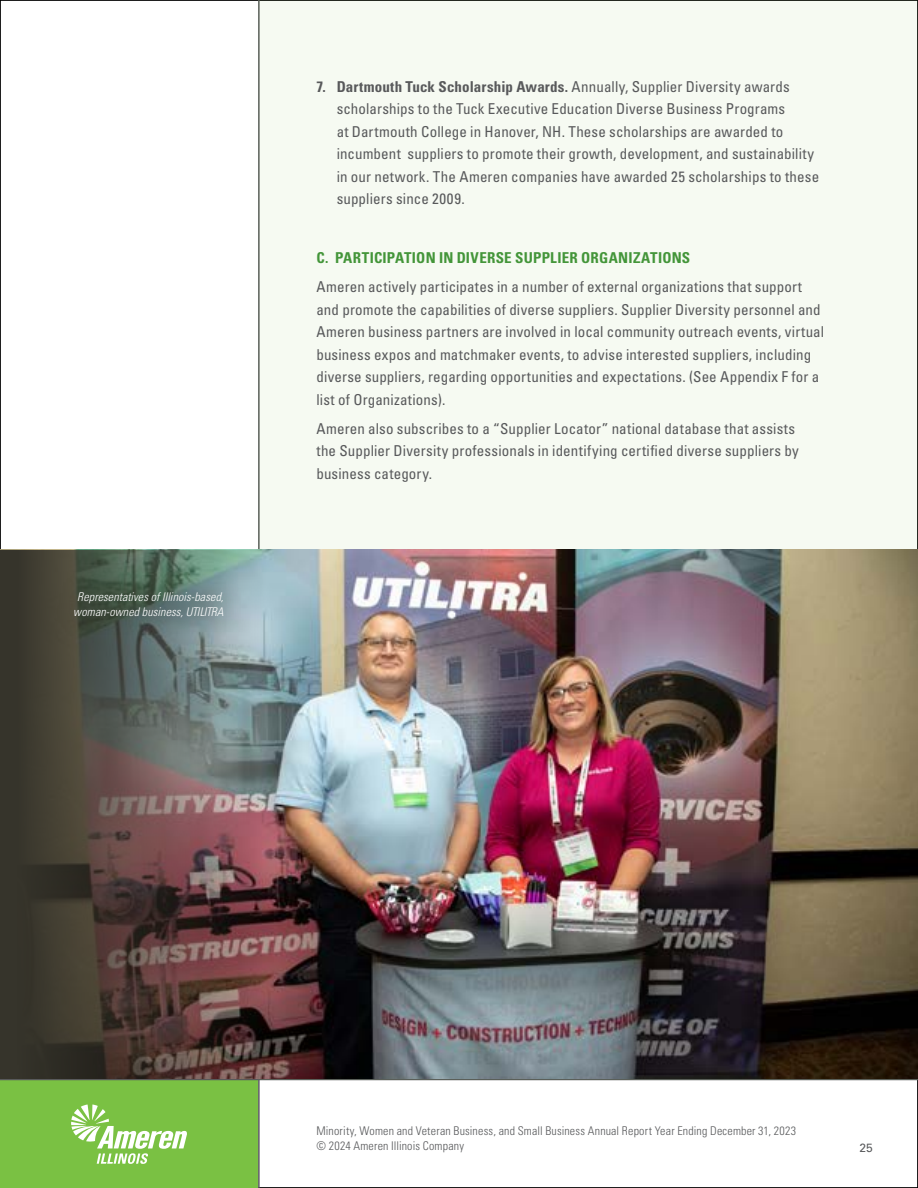
<style>
.page{position:relative;width:918px;height:1188px;background:#fff}
.page>*{position:absolute;margin:0;border:0;box-sizing:border-box;transform-origin:0 0}
.t1{font:condensed 15px/22.5px "Univers LT Std";letter-spacing:.01em;color:#58595b}
.t2{font:700 condensed 15px "Univers LT Std";letter-spacing:.015em;color:#439539}
.t3{font:300 condensed 12px/15px "Univers LT Std";letter-spacing:.015em;color:#58595b}
.t4{font:italic 300 condensed 12px/15px "Univers LT Std";letter-spacing:.01em;color:#fff;text-align:center}
.t5{font:12px "Univers LT Std";color:#58595b}
.s1{font-weight:700}
</style>
<div class="page">
<div style="left:0;top:1079px;width:258px;height:109px;background:#7ac143"></div>
<hr style="left:0;top:1079px;width:918px;height:1px;background:#58595b">
<hr style="left:258px;top:0;width:2px;height:1188px;background:#58595b">
<div style="left:258px;top:0;width:660px;height:1080px;background:#f6faf2"></div>
<svg style="left:71px;top:1105px;width:116px;height:59px"></svg>
<img style="left:342px;top:550px;width:576px;height:529px">
<img style="left:0;top:550px;width:342px;height:529px">
<div style="left:55px;top:571px;width:189px;height:66px;background:#36342b;opacity:.75"></div>
<p class="t4" style="left:73px;top:589px;width:152px">Representatives of Illinois-based, woman-owned business, UTILITRA</p>
<p class="t1" style="left:337px;top:75px;width:484px;text-indent:-20px"><span class="s1">7. Dartmouth Tuck Scholarship Awards.</span> Annually, Supplier Diversity awards scholarships to the Tuck Executive Education Diverse Business Programs<br>at Dartmouth College in Hanover, NH. These scholarships are awarded to incumbent suppliers to promote their growth, development, and sustainability in our network. The Ameren companies have awarded 25 scholarships to these suppliers since 2009.</p>
<p class="t2" style="left:316px;top:248px;width:375px">C. PARTICIPATION IN DIVERSE SUPPLIER ORGANIZATIONS</p>
<p class="t1" style="left:316px;top:275px;width:509px">Ameren actively participates in a number of external organizations that support and promote the capabilities of diverse suppliers. Supplier Diversity personnel and Ameren business partners are involved in local community outreach events, virtual business expos and matchmaker events, to advise interested suppliers, including diverse suppliers, regarding opportunities and expectations. (See Appendix F for a list of Organizations).</p>
<p class="t1" style="left:316px;top:417px;width:484px">Ameren also subscribes to a “Supplier Locator” national database that assists the Supplier Diversity professionals in identifying certified diverse suppliers by business category.</p>
<p class="t3" style="left:316px;top:1124px;width:481px">Minority, Women and Veteran Business, and Small Business Annual Report Year Ending December 31, 2023 © 2024 Ameren Illinois Company</p>
<p class="t5" style="left:860px;top:1141px;width:15px">25</p>
</div>
